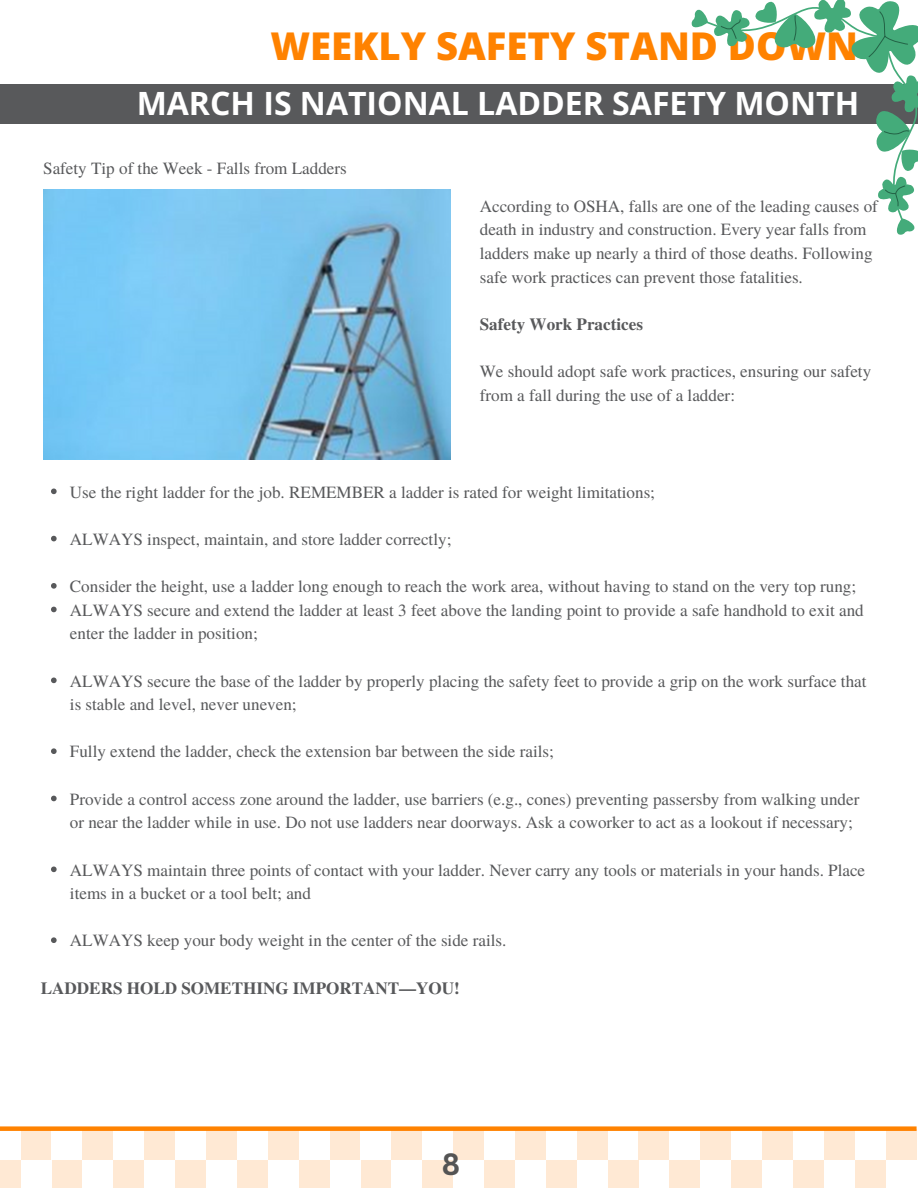
<style>
.page{position:relative;width:918px;height:1188px;background:#fff}
.page>*{position:absolute;margin:0;border:0;box-sizing:border-box;transform-origin:0 0}
.t1{font:800 38.25px "Open Sans";color:#ff8200}
.t2{font:700 32.1px "Open Sans";color:#fff}
.t3{font:700 30px "Canva Sans";color:#545454}
.t4{font:17.1px/23.7px "Te X Gyre Termes";color:#58595b}
.t5{font:700 17.1px "Te X Gyre Termes";color:#58595b}
</style>
<div class="page">
<div style="left:0;top:84px;width:918px;height:40px;background:#58595b"></div>
<svg style="left:51px;top:489px;width:6px;height:5px"></svg>
<svg style="left:51px;top:536px;width:6px;height:5px"></svg>
<svg style="left:51px;top:583px;width:6px;height:6px"></svg>
<svg style="left:51px;top:607px;width:6px;height:5px"></svg>
<svg style="left:51px;top:678px;width:6px;height:5px"></svg>
<svg style="left:51px;top:748px;width:6px;height:6px"></svg>
<svg style="left:51px;top:796px;width:6px;height:5px"></svg>
<svg style="left:51px;top:867px;width:6px;height:5px"></svg>
<svg style="left:51px;top:937px;width:6px;height:6px"></svg>
<img style="left:43px;top:190px;width:407px;height:270px">
<div style="left:700px;top:1129px;width:31px;height:31px;background:#ffe9d4"></div>
<div style="left:762px;top:1129px;width:31px;height:31px;background:#ffe9d4"></div>
<div style="left:824px;top:1129px;width:31px;height:31px;background:#ffe9d4"></div>
<div style="left:886px;top:1129px;width:31px;height:31px;background:#ffe9d4"></div>
<div style="left:855px;top:1160px;width:31px;height:28px;background:#ffe9d4"></div>
<div style="left:793px;top:1160px;width:31px;height:28px;background:#ffe9d4"></div>
<div style="left:731px;top:1160px;width:31px;height:28px;background:#ffe9d4"></div>
<div style="left:669px;top:1160px;width:31px;height:28px;background:#ffe9d4"></div>
<div style="left:453px;top:1129px;width:31px;height:31px;background:#ffe9d4"></div>
<div style="left:515px;top:1129px;width:31px;height:31px;background:#ffe9d4"></div>
<div style="left:577px;top:1129px;width:31px;height:31px;background:#ffe9d4"></div>
<div style="left:639px;top:1129px;width:30px;height:31px;background:#ffe9d4"></div>
<div style="left:608px;top:1160px;width:31px;height:28px;background:#ffe9d4"></div>
<div style="left:546px;top:1160px;width:31px;height:28px;background:#ffe9d4"></div>
<div style="left:484px;top:1160px;width:31px;height:28px;background:#ffe9d4"></div>
<div style="left:422px;top:1160px;width:31px;height:28px;background:#ffe9d4"></div>
<div style="left:206px;top:1129px;width:31px;height:31px;background:#ffe9d4"></div>
<div style="left:268px;top:1129px;width:31px;height:31px;background:#ffe9d4"></div>
<div style="left:330px;top:1129px;width:30px;height:31px;background:#ffe9d4"></div>
<div style="left:391px;top:1129px;width:31px;height:31px;background:#ffe9d4"></div>
<div style="left:360px;top:1160px;width:31px;height:28px;background:#ffe9d4"></div>
<div style="left:299px;top:1160px;width:31px;height:28px;background:#ffe9d4"></div>
<div style="left:237px;top:1160px;width:31px;height:28px;background:#ffe9d4"></div>
<div style="left:175px;top:1160px;width:31px;height:28px;background:#ffe9d4"></div>
<div style="left:21px;top:1129px;width:31px;height:31px;background:#ffe9d4"></div>
<div style="left:82px;top:1129px;width:31px;height:31px;background:#ffe9d4"></div>
<div style="left:144px;top:1129px;width:31px;height:31px;background:#ffe9d4"></div>
<div style="left:113px;top:1160px;width:31px;height:28px;background:#ffe9d4"></div>
<div style="left:52px;top:1160px;width:30px;height:28px;background:#ffe9d4"></div>
<div style="left:0;top:1160px;width:21px;height:28px;background:#ffe9d4"></div>
<div style="left:0;top:1126px;width:917px;height:5px;background:#ff8200"></div>
<svg style="left:692px;top:0;width:226px;height:235px"></svg>
<svg style="left:721px;top:11px;width:188px;height:196px"></svg>
<p class="t1" style="left:270px;top:19px;width:589px">WEEKLY SAFETY STAND DOWN</p>
<p class="t2" style="left:137px;top:81px;width:724px">MARCH IS NATIONAL LADDER SAFETY MONTH</p>
<p class="t4" style="left:43px;top:155px;width:305px">Safety Tip of the Week - Falls from Ladders</p>
<p class="t4" style="left:480px;top:193px;width:400px">According to OSHA, falls are one of the leading causes of death in industry and construction. Every year falls from ladders make up nearly a third of those deaths. Following safe work practices can prevent those fatalities.</p>
<h1 class="t5" style="left:480px;top:311px;width:165px">Safety Work Practices</h1>
<h2 class="t4" style="left:480px;top:359px;width:393px">We should adopt safe work practices, ensuring our safety from a fall during the use of a ladder:</h2>
<p class="t4" style="left:70px;top:479px;width:587px">Use the right ladder for the job. REMEMBER a ladder is rated for weight limitations;</p>
<p class="t4" style="left:70px;top:526px;width:383px">ALWAYS inspect, maintain, and store ladder correctly;</p>
<p class="t4" style="left:70px;top:574px;width:788px">Consider the height, use a ladder long enough to reach the work area, without having to stand on the very top rung;</p>
<h4 class="t4" style="left:70px;top:597px;width:795px">ALWAYS secure and extend the ladder at least 3 feet above the landing point to provide a safe handhold to exit and enter the ladder in position;</h4>
<p class="t4" style="left:70px;top:668px;width:798px">ALWAYS secure the base of the ladder by properly placing the safety feet to provide a grip on the work surface that is stable and level, never uneven;</p>
<p class="t4" style="left:70px;top:739px;width:486px">Fully extend the ladder, check the extension bar between the side rails;</p>
<p class="t4" style="left:70px;top:786px;width:791px">Provide a control access zone around the ladder, use barriers (e.g., cones) preventing passersby from walking under or near the ladder while in use. Do not use ladders near doorways. Ask a coworker to act as a lookout if necessary;</p>
<p class="t4" style="left:70px;top:857px;width:797px">ALWAYS maintain three points of contact with your ladder. Never carry any tools or materials in your hands. Place items in a bucket or a tool belt; and</p>
<p class="t4" style="left:70px;top:928px;width:438px">ALWAYS keep your body weight in the center of the side rails.</p>
<p class="t5" style="left:41px;top:975px;width:421px">LADDERS HOLD SOMETHING IMPORTANT—YOU!</p>
<p class="t3" style="left:442px;top:1143px;width:20px">8</p>
</div>
